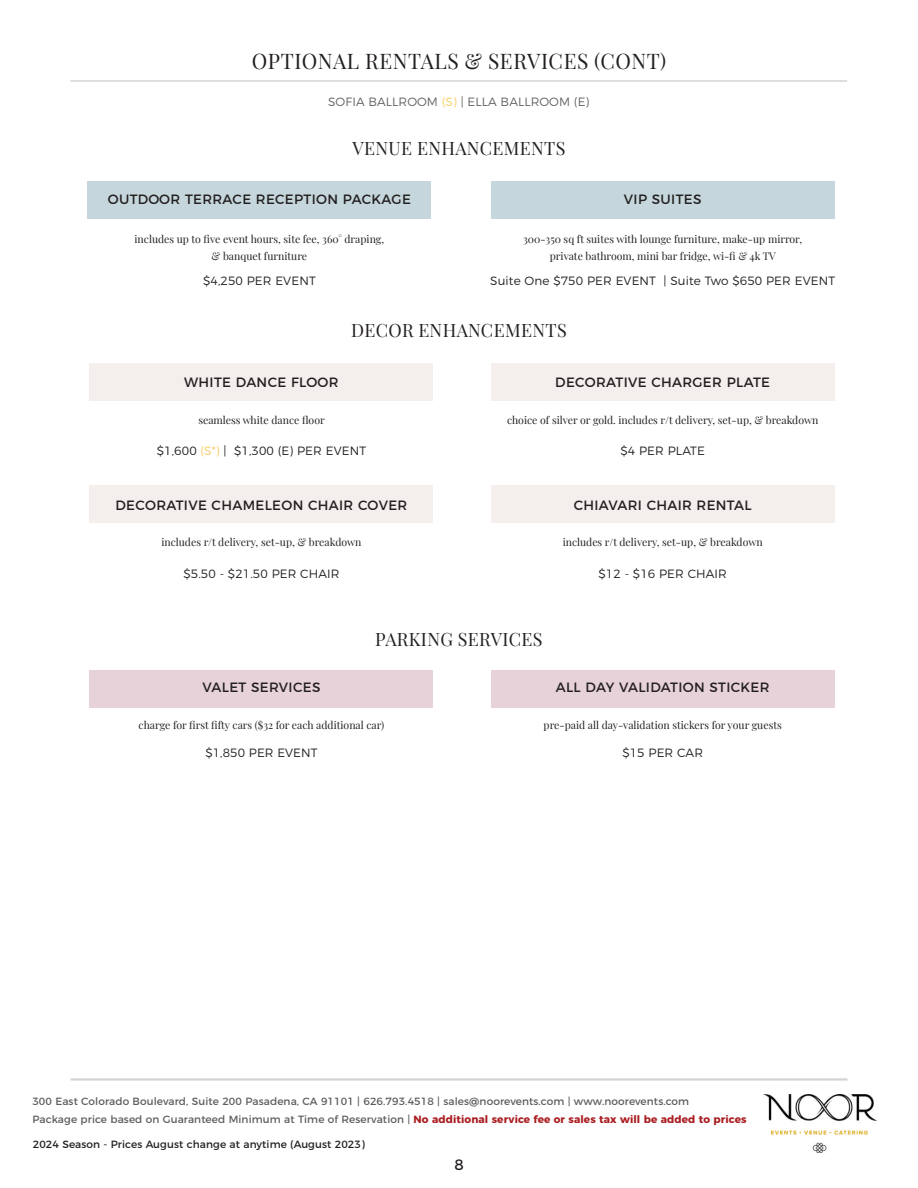
<style>
.page{position:relative;width:918px;height:1188px;background:#fff}
.page>*{position:absolute;margin:0;border:0;box-sizing:border-box;transform-origin:0 0}
.t1{font:21px "Playfair Display";letter-spacing:.03em;color:#231f20}
.t2{font:18px "Playfair Display";letter-spacing:.02em;color:#231f20}
.t3{font:15px "Montserrat";color:#231f20}
.t4{font:13.5px "Montserrat";letter-spacing:.025em;color:#231f20}
.t5{font:300 12px "Montserrat";letter-spacing:.01em;color:#231f20}
.t6{font:300 12px "Montserrat";letter-spacing:.01em;color:#616260}
.t7{font:10.5px/16.5px "Playfair Display";color:#231f20;text-align:center}
.t8{font:10.5px/18px "Montserrat";letter-spacing:.01em;color:#5d5e5c}
.t9{font:10.5px "Montserrat";letter-spacing:.01em;color:#231f20}
.s1{color:#f9cd60}
.s2{color:#5d5d5d}
.s3{font-weight:700;color:#aa1d21}
</style>
<div class="page">
<img style="left:764px;top:1094px;width:113px;height:58px">
<hr style="left:71px;top:1078px;width:776px;height:3px;background:#4a4d4e">
<div style="left:491px;top:671px;width:344px;height:37px;background:#e7d2da"></div>
<div style="left:90px;top:671px;width:343px;height:37px;background:#e7d2da"></div>
<div style="left:491px;top:363px;width:344px;height:38px;background:#f4efec"></div>
<div style="left:90px;top:363px;width:343px;height:38px;background:#f4efec"></div>
<hr style="left:70px;top:80px;width:777px;height:2px;background:#4a4d4e">
<div style="left:491px;top:485px;width:344px;height:38px;background:#f4efec"></div>
<div style="left:90px;top:485px;width:343px;height:38px;background:#f4efec"></div>
<div style="left:87px;top:181px;width:344px;height:38px;background:#c5d7dc"></div>
<div style="left:491px;top:181px;width:344px;height:38px;background:#c5d7dc"></div>
<h1 class="t1" style="left:252px;top:44px;width:416px">OPTIONAL RENTALS &amp; SERVICES (CONT)</h1>
<p class="t6" style="left:328px;top:92px;width:263px">SOFIA BALLROOM <span class="s1">(S)</span> | ELLA BALLROOM (E)</p>
<h2 class="t2" style="left:353px;top:134px;width:214px">VENUE ENHANCEMENTS</h2>
<p class="t4" style="left:108px;top:188px;width:305px">OUTDOOR TERRACE RECEPTION PACKAGE</p>
<p class="t7" style="left:135px;top:230px;width:251px">includes up to five event hours, site fee, 360° draping, &amp; banquet furniture</p>
<p class="t5" style="left:203px;top:272px;width:114px">$4,250 PER EVENT</p>
<p class="t4" style="left:624px;top:188px;width:79px">VIP SUITES</p>
<p class="t7" style="left:523px;top:230px;width:281px">300-350 sq ft suites with lounge furniture, make-up mirror, private bathroom, mini bar fridge, wi-fi &amp; 4k TV</p>
<p class="t5" style="left:490px;top:272px;width:346px">Suite One $750 PER EVENT | Suite Two $650 PER EVENT</p>
<h2 class="t2" style="left:351px;top:316px;width:217px">DECOR ENHANCEMENTS</h2>
<p class="t4" style="left:184px;top:372px;width:156px">WHITE DANCE FLOOR</p>
<p class="t4" style="left:555px;top:372px;width:216px">DECORATIVE CHARGER PLATE</p>
<p class="t7" style="left:507px;top:411px;width:313px">choice of silver or gold. includes r/t delivery, set-up, &amp; breakdown</p>
<p class="t5" style="left:620px;top:442px;width:86px">$4 PER PLATE</p>
<p class="t7" style="left:198px;top:411px;width:128px">seamless white dance floor</p>
<p class="t5" style="left:157px;top:442px;width:211px">$1,600 <span class="s1">(S*)</span> | $1,300 (E) PER EVENT</p>
<p class="t4" style="left:116px;top:494px;width:293px">DECORATIVE CHAMELEON CHAIR COVER</p>
<p class="t4" style="left:574px;top:494px;width:180px">CHIAVARI CHAIR RENTAL</p>
<p class="t7" style="left:563px;top:533px;width:202px">includes r/t delivery, set-up, &amp; breakdown</p>
<p class="t5" style="left:598px;top:564px;width:130px">$12 - $16 PER CHAIR</p>
<p class="t7" style="left:161px;top:533px;width:202px">includes r/t delivery, set-up, &amp; breakdown</p>
<p class="t5" style="left:183px;top:564px;width:158px">$5.50 - $21.50 PER CHAIR</p>
<h2 class="t2" style="left:375px;top:625px;width:169px">PARKING SERVICES</h2>
<p class="t4" style="left:203px;top:677px;width:119px">VALET SERVICES</p>
<p class="t4" style="left:556px;top:677px;width:215px">ALL DAY VALIDATION STICKER</p>
<p class="t7" style="left:544px;top:716px;width:240px">pre-paid all day-validation stickers for your guests</p>
<p class="t5" style="left:622px;top:743px;width:82px">$15 PER CAR</p>
<p class="t7" style="left:139px;top:716px;width:247px">charge for first fifty cars ($32 for each additional car)</p>
<p class="t5" style="left:205px;top:743px;width:114px">$1,850 PER EVENT</p>
<p class="t8" style="left:32px;top:1092px;width:716px">300 East Colorado Boulevard, Suite 200 Pasadena, CA 91101 | 626.793.4518 | sales@noorevents.com | www.noorevents.com<br>Package <span class="s2">price base</span>d on Guaranteed Minimum at Time of Reservation | <span class="s3">No additional service fee or sales tax will be added to prices</span></p>
<p class="t9" style="left:33px;top:1136px;width:333px">2024 Season - Prices August change at anytime (August 2023)</p>
<h3 class="t3" style="left:454px;top:1153px;width:11px">8</h3>
</div>
